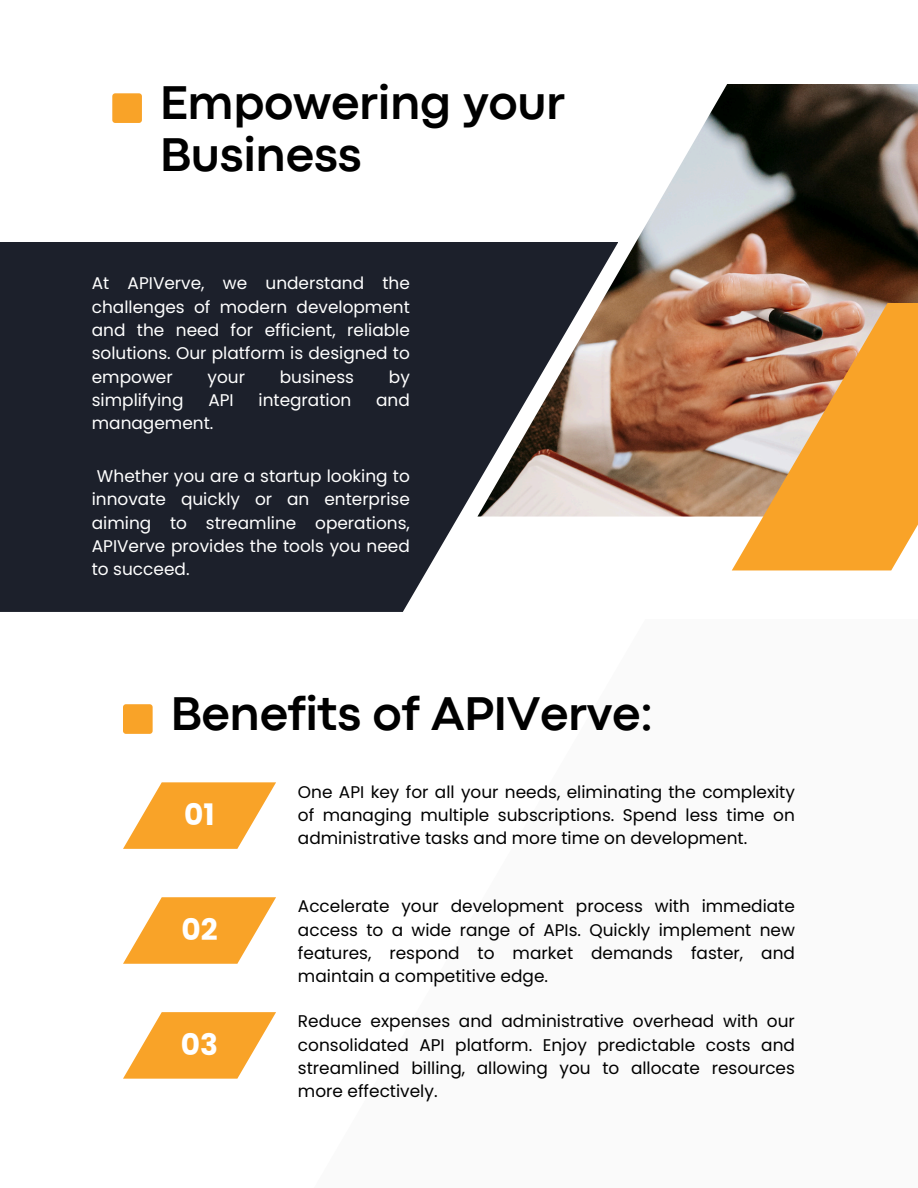
<style>
.page{position:relative;width:918px;height:1188px;background:#fff}
.page>*{position:absolute;margin:0;border:0;box-sizing:border-box;transform-origin:0 0}
.t1{font:700 49.35px/51.9px "Codec Pro";letter-spacing:-.01em;color:#000}
.t2{font:700 29.7px "Poppins";color:#fff}
.t3{font:16.95px/23.2px "Poppins";color:#000;text-align:justify}
.t4{font:16.95px/23.2px "Poppins";color:#fff;text-align:justify}
</style>
<div class="page">
<img style="left:618px;top:84px;width:300px;height:432px">
<svg style="left:0;top:242px;width:618px;height:370px;background:#3d3f47"></svg>
<div style="left:112px;top:93px;width:30px;height:30px;background:#f9a328;border-radius:3px"></div>
<div style="left:123px;top:704px;width:29px;height:29px;background:#f9a328;border-radius:3px"></div>
<div style="left:298px;top:619px;width:620px;height:569px;background:#fafafa"></div>
<svg style="left:123px;top:782px;width:153px;height:67px"></svg>
<svg style="left:123px;top:897px;width:153px;height:67px"></svg>
<svg style="left:123px;top:1012px;width:153px;height:67px"></svg>
<svg style="left:732px;top:303px;width:186px;height:267px;background:#dd9b4d"></svg>
<p class="t1" style="left:160px;top:80px;width:407px">Empowering your<br>Business</p>
<p class="t4" style="left:92px;top:272px;width:320px">At APIVerve, we understand the challenges of modern development and the need for efficient, reliable solutions. Our platform is designed to empower</p>
<p class="t4" style="left:208px;top:365px;width:39px">your</p>
<p class="t4" style="left:280px;top:365px;width:76px">business</p>
<p class="t4" style="left:389px;top:365px;width:22px">by</p>
<p class="t4" style="left:92px;top:388px;width:93px">simplifying</p>
<p class="t4" style="left:208px;top:388px;width:27px">API</p>
<p class="t4" style="left:259px;top:388px;width:94px">integration</p>
<p class="t4" style="left:376px;top:388px;width:35px">and</p>
<p class="t4" style="left:92px;top:412px;width:123px">management.</p>
<p class="t4" style="left:92px;top:464px;width:320px;text-indent:5px">Whether you are a startup looking to innovate quickly or an enterprise aiming to streamline operations, APIVerve provides the tools you need to succeed.</p>
<p class="t1" style="left:170px;top:691px;width:484px">Benefits of APIVerve:</p>
<p class="t2" style="left:184px;top:794px;width:32px">01</p>
<p class="t2" style="left:181px;top:909px;width:38px">02</p>
<p class="t2" style="left:181px;top:1024px;width:39px">03</p>
<p class="t3" style="left:298px;top:780px;width:499px">One API key for all your needs, eliminating the complexity of managing multiple subscriptions. Spend less time on administrative tasks and more time on development.</p>
<h1 class="t3" style="left:298px;top:895px;width:499px">Accelerate your development process with immediate access to a wide range of APIs. Quickly implement new features, respond to market demands faster, and maintain a competitive edge.</h1>
<p class="t3" style="left:298px;top:1010px;width:499px">Reduce expenses and administrative overhead with our consolidated API platform. Enjoy predictable costs and streamlined billing, allowing you to allocate resources more effectively.</p>
</div>
